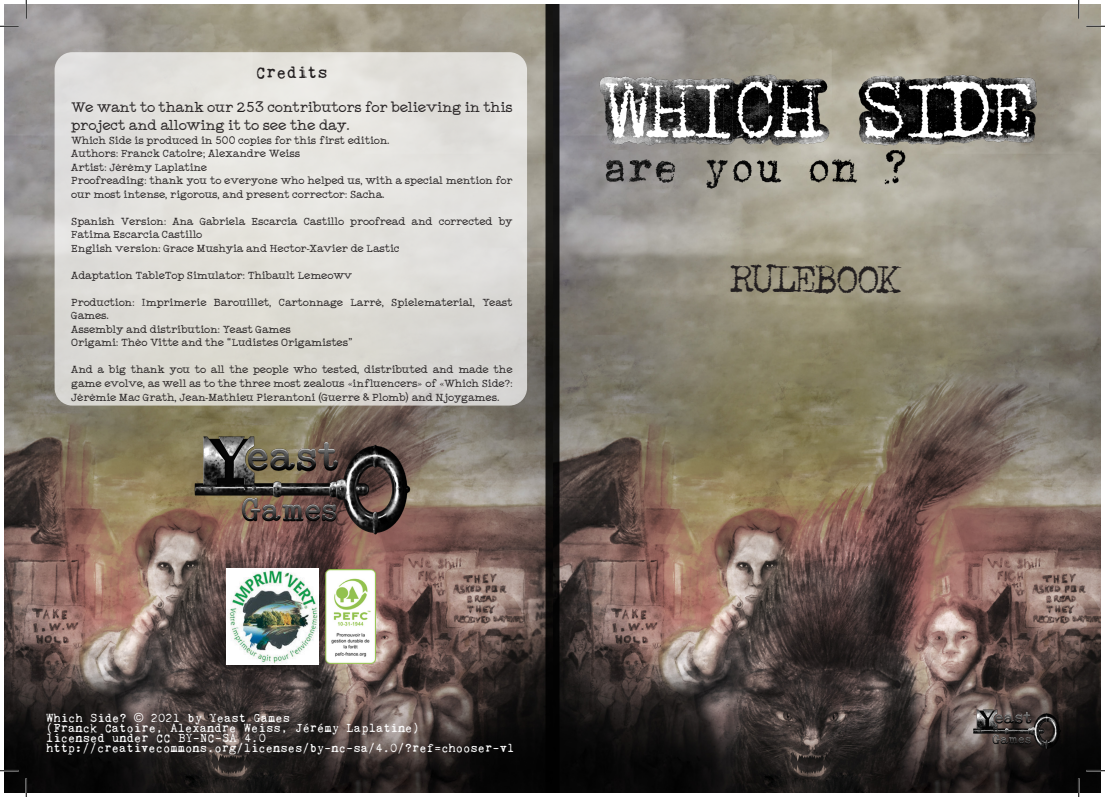
<style>
.page{position:relative;width:1105px;height:797px;background:#fff}
.page>*{position:absolute;margin:0;border:0;box-sizing:border-box;transform-origin:0 0}
.t1{font:39.12px "Underwood 1913 Normal";color:#231f20}
.t2{font:17.5px "Kingthings Trypewriter 2";color:#231f20}
.t3{font:15px/18px "Typewriter Style";color:#231f20}
.t4{font:12.5px "Kingthings Trypewriter 2";color:#fff}
.t5{font:11.25px/13.5px "Typewriter Style";color:#231f20}
.s1{font-family:"Arial"}
</style>
<div class="page">
<img style="left:5px;top:5px;width:1095px;height:787px">
<div style="left:55px;top:52px;width:472px;height:353px;background:linear-gradient(to right,#e1e0da,#e0deda);border-radius:18px"></div>
<img style="left:968px;top:704px;width:97px;height:54px">
<img style="left:182px;top:423px;width:238px;height:134px">
<img style="left:226px;top:568px;width:93px;height:96px">
<img style="left:326px;top:569px;width:49px;height:94px">
<img style="left:581px;top:62px;width:476px;height:134px">
<svg style="left:0;top:25px;width:19px;height:2px"></svg>
<svg style="left:1086px;top:25px;width:19px;height:2px"></svg>
<svg style="left:0;top:770px;width:19px;height:1px"></svg>
<svg style="left:1086px;top:770px;width:19px;height:1px"></svg>
<svg style="left:25px;top:0;width:2px;height:19px"></svg>
<svg style="left:25px;top:778px;width:2px;height:19px"></svg>
<svg style="left:1078px;top:0;width:1px;height:19px"></svg>
<svg style="left:1078px;top:778px;width:1px;height:19px"></svg>
<p class="t2" style="left:256px;top:63px;width:73px">Credits</p>
<p class="t3" style="left:71px;top:98px;width:443px">We want to thank our 253 contributors for believing in this project and allowing it to see the day.</p>
<p class="t5" style="left:71px;top:133px;width:320px">Which Side is produced in 500 copies for this first edition.</p>
<p class="t5" style="left:71px;top:147px;width:230px">Authors: Franck Catoire; Alexandre Weiss</p>
<p class="t5" style="left:71px;top:160px;width:137px">Artist: Jérémy Laplatine</p>
<p class="t5" style="left:71px;top:174px;width:443px">Proofreading: thank you to everyone who helped us, with a special mention for our most intense, rigorous, and present corrector: Sacha.</p>
<p class="t5" style="left:71px;top:214px;width:443px">Spanish Version: Ana Gabriela Escarcia Castillo proofread and corrected by<br>Fatima Escarcia Castillo</p>
<p class="t5" style="left:71px;top:241px;width:330px">English version: Grace Mushyia and Hector-Xavier de Lastic</p>
<p class="t5" style="left:71px;top:268px;width:282px">Adaptation TableTop Simulator: Thibault Lemeowv</p>
<p class="t5" style="left:71px;top:295px;width:443px">Production: Imprimerie Barouillet, Cartonnage Larré, Spielematerial, Yeast<br>Games.</p>
<p class="t5" style="left:71px;top:322px;width:221px">Assembly and distribution: Yeast Games</p>
<p class="t5" style="left:71px;top:336px;width:283px">Origami: Théo Vitte and the “Ludistes Origamistes”</p>
<p class="t5" style="left:71px;top:363px;width:443px;text-align:justify">And a big thank you to all the people who tested, distributed and made the game evolve, as well as to the three most zealous «influencers» of «Which Side?:<br>Jérémie Mac Grath, Jean-Mathieu Pierantoni (Guerre &amp; Plomb) and Njoygames.</p>
<p class="t4" style="left:46px;top:710px;width:245px">Which Side? <span class="s1">©</span> 2021 by Yeast Games</p>
<p class="t4" style="left:46px;top:720px;width:375px">(Franck Catoire, Alexandre Weiss, Jérémy Laplatine)</p>
<p class="t4" style="left:46px;top:730px;width:221px">licensed under CC BY-NC-SA 4.0</p>
<p class="t4" style="left:46px;top:740px;width:470px">http://creativecommons.org/licenses/by-nc-sa/4.0/?ref=chooser-v1</p>
<p class="t1" style="left:732px;top:260px;width:169px">RULEBOOK</p>
</div>
